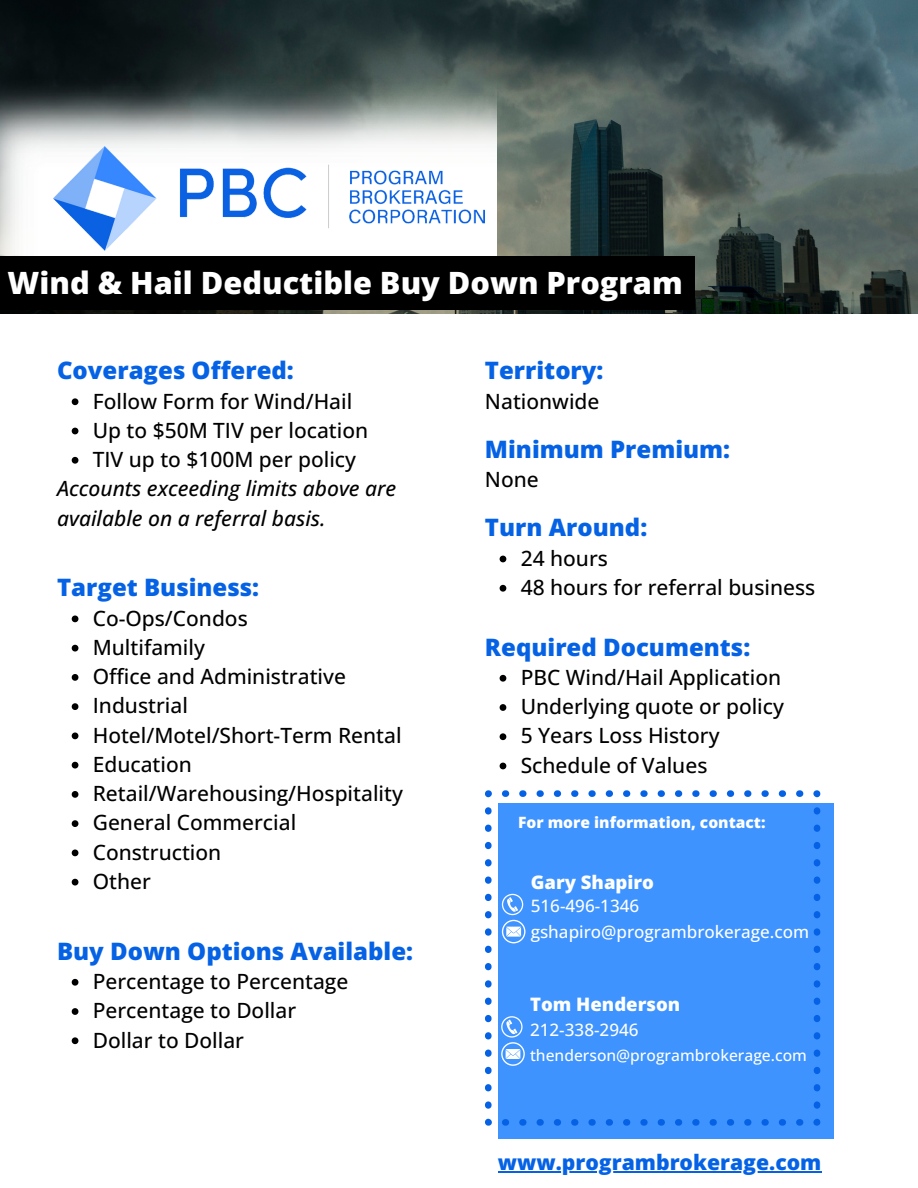
<style>
.page{position:relative;width:918px;height:1188px;background:#fff}
.page>*{position:absolute;margin:0;border:0;box-sizing:border-box;transform-origin:0 0}
.t1{font:800 30.75px "Open Sans";color:#fff}
.t2{font:800 24px "Open Sans";color:#0562e5}
.t3{font:800 21.15px "Open Sans";color:#0562e5}
.t4{font:500 21px "Open Sans";color:#000}
.t5{font:italic 500 21px/29.2px "Open Sans";color:#000}
.t6{font:800 18.6px "Open Sans";color:#fff}
.t7{font:500 17.1px "Open Sans";color:#fff}
.t8{font:500 15.6px "Open Sans";color:#fff}
.t9{font:800 15.6px "Open Sans";color:#fff}
</style>
<div class="page">
<div style="left:498px;top:804px;width:336px;height:335px;background:#3e93ff"></div>
<svg style="left:813px;top:1119px;width:7px;height:7px"></svg>
<svg style="left:502px;top:1119px;width:301px;height:7px"></svg>
<svg style="left:485px;top:1119px;width:7px;height:7px"></svg>
<svg style="left:485px;top:807px;width:7px;height:302px"></svg>
<svg style="left:485px;top:790px;width:7px;height:7px"></svg>
<svg style="left:502px;top:790px;width:301px;height:7px"></svg>
<svg style="left:813px;top:790px;width:7px;height:7px"></svg>
<svg style="left:814px;top:807px;width:6px;height:302px"></svg>
<svg style="left:502px;top:894px;width:24px;height:49px"></svg>
<svg style="left:501px;top:1016px;width:24px;height:50px"></svg>
<img style="left:0;top:0;width:918px;height:314px">
<img style="left:0;top:72px;width:497px;height:184px">
<img style="left:53px;top:146px;width:431px;height:104px">
<div style="left:0;top:256px;width:695px;height:53px;background:#000"></div>
<hr style="left:498px;top:1172px;width:323px;height:1px;background:#0562e5">
<svg style="left:72px;top:398px;width:6px;height:7px"></svg>
<svg style="left:72px;top:428px;width:6px;height:6px"></svg>
<svg style="left:72px;top:457px;width:6px;height:7px"></svg>
<svg style="left:72px;top:616px;width:6px;height:6px"></svg>
<svg style="left:72px;top:645px;width:6px;height:7px"></svg>
<svg style="left:72px;top:674px;width:6px;height:7px"></svg>
<svg style="left:72px;top:703px;width:6px;height:7px"></svg>
<svg style="left:72px;top:733px;width:6px;height:6px"></svg>
<svg style="left:72px;top:762px;width:6px;height:7px"></svg>
<svg style="left:72px;top:791px;width:6px;height:7px"></svg>
<svg style="left:72px;top:820px;width:6px;height:7px"></svg>
<svg style="left:72px;top:850px;width:6px;height:6px"></svg>
<svg style="left:72px;top:879px;width:6px;height:7px"></svg>
<svg style="left:72px;top:979px;width:6px;height:7px"></svg>
<svg style="left:72px;top:1008px;width:6px;height:7px"></svg>
<svg style="left:72px;top:1037px;width:6px;height:7px"></svg>
<svg style="left:500px;top:675px;width:6px;height:7px"></svg>
<svg style="left:500px;top:704px;width:6px;height:7px"></svg>
<svg style="left:500px;top:733px;width:6px;height:7px"></svg>
<svg style="left:500px;top:763px;width:6px;height:6px"></svg>
<svg style="left:500px;top:556px;width:6px;height:6px"></svg>
<svg style="left:500px;top:585px;width:6px;height:7px"></svg>
<p class="t1" style="left:8px;top:261px;width:677px">Wind &amp; Hail Deductible Buy Down Program</p>
<p class="t2" style="left:57px;top:354px;width:238px">Coverages Offered:</p>
<p class="t4" style="left:93px;top:386px;width:261px">Follow Form for Wind/Hail</p>
<p class="t4" style="left:93px;top:415px;width:277px">Up to $50M TIV per location</p>
<p class="t4" style="left:93px;top:445px;width:265px">TIV up to $100M per policy</p>
<p class="t5" style="left:57px;top:473px;width:341px">Accounts exceeding limits above are available on a referral basis.</p>
<p class="t2" style="left:57px;top:571px;width:204px">Target Business:</p>
<p class="t4" style="left:93px;top:603px;width:157px">Co-Ops/Condos</p>
<p class="t4" style="left:93px;top:632px;width:114px">Multifamily</p>
<p class="t4" style="left:93px;top:662px;width:255px">Office and Administrative</p>
<p class="t4" style="left:93px;top:691px;width:97px">Industrial</p>
<p class="t4" style="left:93px;top:720px;width:310px">Hotel/Motel/Short-Term Rental</p>
<p class="t4" style="left:93px;top:749px;width:101px">Education</p>
<p class="t4" style="left:93px;top:779px;width:312px">Retail/Warehousing/Hospitality</p>
<p class="t4" style="left:93px;top:808px;width:205px">General Commercial</p>
<p class="t4" style="left:93px;top:837px;width:130px">Construction</p>
<p class="t4" style="left:93px;top:866px;width:60px">Other</p>
<p class="t2" style="left:57px;top:934px;width:358px">Buy Down Options Available:</p>
<p class="t4" style="left:93px;top:967px;width:257px">Percentage to Percentage</p>
<p class="t4" style="left:93px;top:996px;width:205px">Percentage to Dollar</p>
<p class="t4" style="left:93px;top:1025px;width:153px">Dollar to Dollar</p>
<p class="t2" style="left:485px;top:354px;width:120px">Territory:</p>
<p class="t4" style="left:485px;top:386px;width:116px">Nationwide</p>
<p class="t2" style="left:485px;top:432px;width:247px">Minimum Premium:</p>
<p class="t4" style="left:485px;top:465px;width:55px">None</p>
<p class="t2" style="left:485px;top:511px;width:164px">Turn Around:</p>
<p class="t4" style="left:521px;top:543px;width:89px">24 hours</p>
<p class="t4" style="left:521px;top:573px;width:296px">48 hours for referral business</p>
<p class="t2" style="left:485px;top:630px;width:267px">Required Documents:</p>
<p class="t4" style="left:521px;top:663px;width:262px">PBC Wind/Hail Application</p>
<p class="t4" style="left:521px;top:692px;width:265px">Underlying quote or policy</p>
<p class="t4" style="left:521px;top:721px;width:200px">5 Years Loss History</p>
<p class="t4" style="left:521px;top:750px;width:188px">Schedule of Values</p>
<p class="t9" style="left:518px;top:811px;width:249px">For more information, contact:</p>
<p class="t6" style="left:531px;top:869px;width:125px">Gary Shapiro</p>
<p class="t7" style="left:531px;top:894px;width:110px">516-496-1346</p>
<p class="t7" style="left:531px;top:920px;width:280px">gshapiro@programbrokerage.com</p>
<p class="t6" style="left:530px;top:991px;width:152px">Tom Henderson</p>
<p class="t7" style="left:530px;top:1018px;width:110px">212-338-2946</p>
<p class="t8" style="left:530px;top:1044px;width:278px">thenderson@programbrokerage.com</p>
<p class="t3" style="left:498px;top:1148px;width:325px">www.programbrokerage.com</p>
</div>
